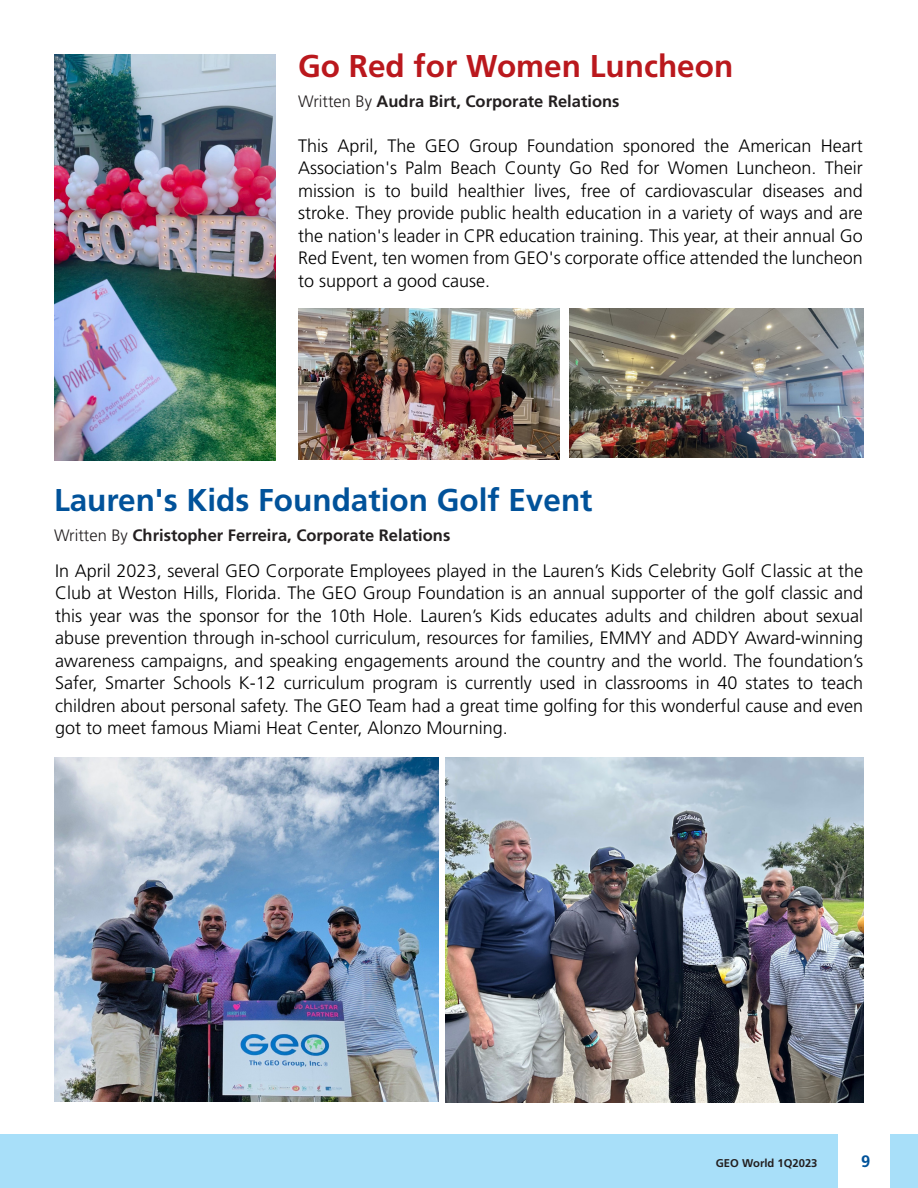
<style>
.page{position:relative;width:918px;height:1188px;background:#fff}
.page>*{position:absolute;margin:0;border:0;box-sizing:border-box;transform-origin:0 0}
._2nd_paragraph_style{font:700 31.5px "Frutiger LT Std";color:#01529a}
._2nd_paragraph_style-2{font:700 31.5px "Frutiger LT Std";color:#ba181d}
._2nd_paragraph_style-3{font:300 18px/22.5px "Frutiger LT Std";color:#000;text-align:justify}
.t1{font:700 16.5px "Frutiger LT Std";color:#231f20}
.t2{font:700 16.5px "Frutiger LT Std";color:#01529a}
.t3{font:700 11.25px "Frutiger LT Std";color:#231f20}
.s1{font-weight:300}
</style>
<div class="page">
<div style="left:0;top:1134px;width:918px;height:54px;background:#a8dff9"></div>
<div style="left:838px;top:1134px;width:52px;height:54px;background:#fff"></div>
<img style="left:298px;top:309px;width:262px;height:150px">
<img style="left:570px;top:309px;width:294px;height:149px">
<img style="left:54px;top:54px;width:222px;height:406px">
<img style="left:446px;top:758px;width:418px;height:344px">
<img style="left:54px;top:758px;width:385px;height:343px">
<p class="_2nd_paragraph_style-2" style="left:298px;top:47px;width:437px">Go Red for Women Luncheon</p>
<p class="t1" style="left:298px;top:91px;width:323px"><span class="s1">Written By</span> Audra Birt, Corporate Relations</p>
<p class="_2nd_paragraph_style-3" style="left:298px;top:134px;width:566px">This April, The GEO Group Foundation sponored the American Heart Association's Palm Beach County Go Red for Women Luncheon. Their mission is to build healthier lives, free of cardiovascular diseases and stroke. They provide public health education in a variety of ways and are the nation's leader in CPR education training. This year, at their annual Go Red Event, ten women from GEO's corporate office attended the luncheon to support a good cause.</p>
<p class="_2nd_paragraph_style" style="left:54px;top:481px;width:540px">Lauren's Kids Foundation Golf Event</p>
<p class="t1" style="left:54px;top:525px;width:398px"><span class="s1">Written By</span> Christopher Ferreira, Corporate Relations</p>
<p class="_2nd_paragraph_style-3" style="left:55px;top:559px;width:810px">In April 2023, several GEO Corporate Employees played in the Lauren’s Kids Celebrity Golf Classic at the Club at Weston Hills, Florida. The GEO Group Foundation is an annual supporter of the golf classic and this year was the sponsor for the 10th Hole. Lauren’s Kids educates adults and children about sexual abuse prevention through in-school curriculum, resources for families, EMMY and ADDY Award-winning awareness campaigns, and speaking engagements around the country and the world. The foundation’s Safer, Smarter Schools K-12 curriculum program is currently used in classrooms in 40 states to teach children about personal safety. The GEO Team had a great time golfing for this wonderful cause and even got to meet famous Miami Heat Center, Alonzo Mourning.</p>
<p class="t3" style="left:716px;top:1157px;width:103px">GEO World 1Q2023</p>
<p class="t2" style="left:861px;top:1152px;width:11px">9</p>
</div>
